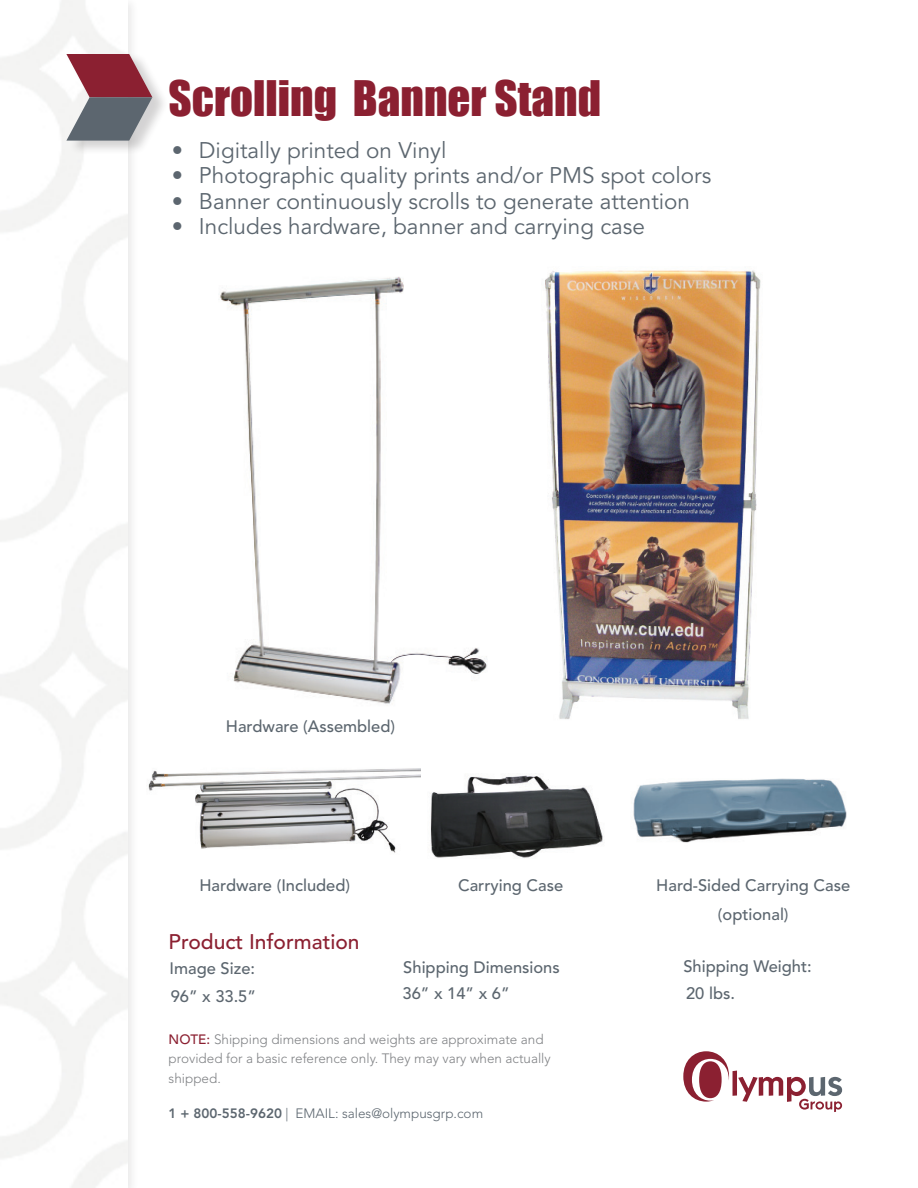
<style>
.page{position:relative;width:918px;height:1188px;background:#fff}
.page>*{position:absolute;margin:0;border:0;box-sizing:border-box;transform-origin:0 0}
.t1{font:45px "Impact";color:#8b2031}
.t2{font:22.5px "Avenir LT Std";color:#5c666f}
.t3{font:500 21px "Avenir LT Std";color:#8b2031}
.t4{font:500 16.5px/28.5px "Avenir LT Std";color:#5c666f;text-align:center}
.t5{font:300 13.5px/19.8px "Avenir LT Std";color:#808285}
.t6{font:300 13.5px "Avenir LT Std";color:#5c666f}
.s1{font-weight:500;color:#8b2031}
.s2{font-weight:800}
</style>
<div class="page">
<div style="left:0;top:0;width:139px;height:1188px;background:#231f20;opacity:.1"></div>
<div style="left:68px;top:52px;width:101px;height:103px;background:#231f20;opacity:.2"></div>
<svg style="left:66px;top:54px;width:86px;height:87px"></svg>
<svg style="left:683px;top:1051px;width:159px;height:61px"></svg>
<img style="left:545px;top:270px;width:216px;height:449px">
<img style="left:220px;top:277px;width:267px;height:427px">
<img style="left:148px;top:768px;width:273px;height:85px">
<img style="left:430px;top:775px;width:173px;height:83px">
<img style="left:633px;top:778px;width:214px;height:65px">
<p class="t1" style="left:169px;top:64px;width:434px">Scrolling Banner Stand</p>
<p class="t2" style="left:172px;top:137px;width:276px">• Digitally printed on Vinyl</p>
<p class="t2" style="left:172px;top:162px;width:541px">• Photographic quality prints and/or PMS spot colors</p>
<p class="t2" style="left:172px;top:188px;width:520px">• Banner continuously scrolls to generate attention</p>
<p class="t2" style="left:172px;top:213px;width:475px">• Includes hardware, banner and carrying case</p>
<p class="t4" style="left:226px;top:713px;width:171px">Hardware (Assembled)</p>
<p class="t4" style="left:199px;top:871px;width:152px">Hardware (Included)</p>
<p class="t4" style="left:458px;top:871px;width:107px">Carrying Case</p>
<p class="t4" style="left:656px;top:872px;width:196px">Hard-Sided Carrying Case (optional)</p>
<p class="t3" style="left:169px;top:930px;width:193px">Product Information</p>
<p class="t4" style="left:170px;top:954px;width:87px">Image Size:</p>
<p class="t4" style="left:171px;top:983px;width:87px">96” x 33.5”</p>
<p class="t4" style="left:403px;top:953px;width:158px">Shipping Dimensions</p>
<p class="t4" style="left:403px;top:980px;width:109px">36” x 14” x 6”</p>
<p class="t5" style="left:169px;top:1029px;width:384px"><span class="s1">NOTE:</span> Shipping dimensions and weights are approximate and provided for a basic reference only. They may vary when actually shipped.</p>
<p class="t6" style="left:169px;top:1106px;width:316px"><span class="s2">1 + 800-558-9620</span> | EMAIL: sales@olympusgrp.com</p>
<p class="t4" style="left:683px;top:952px;width:130px">Shipping Weight:</p>
<p class="t4" style="left:686px;top:980px;width:50px">20 lbs.</p>
</div>
